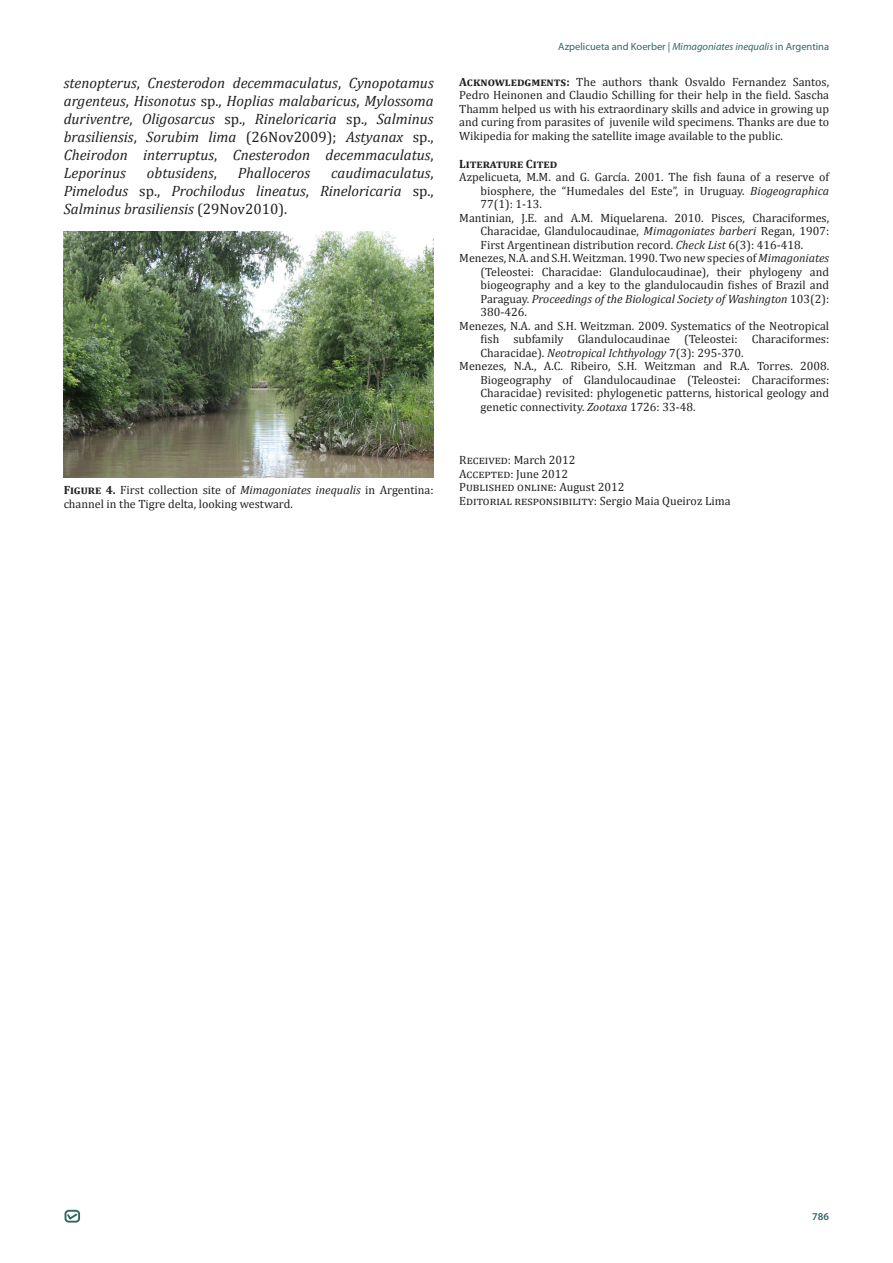
<style>
.page{position:relative;width:893px;height:1263px;background:#fff}
.page>*{position:absolute;margin:0;border:0;box-sizing:border-box;transform-origin:0 0}
.t1{font:italic 15px/18px "Cambria";color:#231f20;text-align:justify}
.t2{font:12px/13.5px "Cambria";color:#231f20;text-align:justify}
.t3{font:700 12px "Cambria";color:#231f20}
.t4{font:10.5px "Myriad Pro";color:#336767}
.t5{font:600 10.5px "Myriad Pro";color:#336767}
.s1{font-style:normal}
.s2{font-weight:700}
.s3{font-style:italic}
</style>
<div class="page">
<div style="left:65px;top:1210px;width:15px;height:12px;border:2px solid #326667;border-radius:3px"></div>
<svg style="left:66px;top:1212px;width:13px;height:9px"></svg>
<img style="left:64px;top:231px;width:370px;height:247px">
<p class="t1" style="left:64px;top:73px;width:371px">stenopterus<span class="s1">,</span> Cnesterodon decemmaculatus<span class="s1">,</span> Cynopotamus argenteus<span class="s1">,</span> Hisonotus <span class="s1">sp.,</span> Hoplias malabaricus<span class="s1">,</span> Mylossoma duriventre<span class="s1">,</span> Oligosarcus <span class="s1">sp.,</span> Rineloricaria <span class="s1">sp.,</span> Salminus brasiliensis<span class="s1">,</span> Sorubim lima <span class="s1">(26Nov2009);</span> Astyanax <span class="s1">sp., </span>Cheirodon interruptus<span class="s1">,</span> Cnesterodon decemmaculatus<span class="s1">, </span>Leporinus</p>
<p class="t1" style="left:64px;top:163px;width:371px;text-indent:267px">caudimaculatus<span class="s1">, </span>Pimelodus <span class="s1">sp.,</span> Prochilodus lineatus<span class="s1">,</span> Rineloricaria <span class="s1">sp., </span>Salminus brasiliensis <span class="s1">(29Nov2010).</span></p>
<p class="t1" style="left:147px;top:163px;width:71px">obtusidens<span class="s1">,</span></p>
<p class="t1" style="left:238px;top:163px;width:74px">Phalloceros</p>
<p class="t2" style="left:64px;top:484px;width:371px"><span class="s2">Figure 4.</span> First collection site of <span class="s3">Mimagoniates inequalis</span> in Argentina: channel in the Tigre delta, looking westward.</p>
<p class="t4" style="left:558px;top:40px;width:273px">Azpelicueta and Koerber | <span class="s3">Mimagoniates inequalis</span> in Argentina</p>
<p class="t2" style="left:459px;top:75px;width:371px"><span class="s2">Acknowledgments:</span> The authors thank Osvaldo Fernandez Santos, Pedro Heinonen and Claudio Schilling for their help in the field. Sascha Thamm helped us with his extraordinary skills and advice in growing up and curing from parasites of juvenile wild specimens. Thanks are due to Wikipedia for making the satellite image available to the public.</p>
<p class="t3" style="left:459px;top:155px;width:100px">Literature Cited</p>
<p class="t2" style="left:481px;top:170px;width:350px;text-indent:-21px">Azpelicueta, M.M. and G. García. 2001. The fish fauna of a reserve of biosphere, the “Humedales del Este”, in Uruguay. <span class="s3">Biogeographica </span>77(1): 1-13.</p>
<p class="t2" style="left:481px;top:211px;width:350px;text-indent:-21px">Mantinian, J.E. and A.M. Miquelarena. 2010. Pisces, Characiformes, Characidae, Glandulocaudinae, <span class="s3">Mimagoniates barberi</span> Regan, 1907:<br>First Argentinean distribution record. <span class="s3">Check List</span> 6(3): 416-418.</p>
<p class="t2" style="left:481px;top:251px;width:350px;text-indent:-21px">Menezes, N.A. and S.H. Weitzman. 1990. Two new species of <span class="s3">Mimagoniates </span>(Teleostei: Characidae: Glandulocaudinae), their phylogeny and biogeography and a key to the glandulocaudin fishes of Brazil and Paraguay. <span class="s3">Proceedings of the Biological Society of Washington</span> 103(2):<br>380-426.</p>
<p class="t2" style="left:481px;top:319px;width:350px;text-indent:-21px">Menezes, N.A. and S.H. Weitzman. 2009. Systematics of the Neotropical fish subfamily Glandulocaudinae (Teleostei: Characiformes:<br>Characidae). <span class="s3">Neotropical Ichthyology</span> 7(3): 295-370.</p>
<p class="t2" style="left:481px;top:359px;width:350px;text-indent:-21px">Menezes, N.A., A.C. Ribeiro, S.H. Weitzman and R.A. Torres. 2008.<br>Biogeography of Glandulocaudinae (Teleostei: Characiformes:<br>Characidae) revisited: phylogenetic patterns, historical geology and genetic connectivity. <span class="s3">Zootaxa</span> 1726: 33-48.</p>
<p class="t2" style="left:459px;top:453px;width:118px">Received: March 2012</p>
<p class="t2" style="left:459px;top:467px;width:110px">Accepted: June 2012</p>
<p class="t2" style="left:459px;top:480px;width:167px">Published online: August 2012</p>
<p class="t2" style="left:459px;top:494px;width:273px">Editorial responsibility: Sergio Maia Queiroz Lima</p>
<p class="t5" style="left:812px;top:1209px;width:18px">786</p>
</div>
